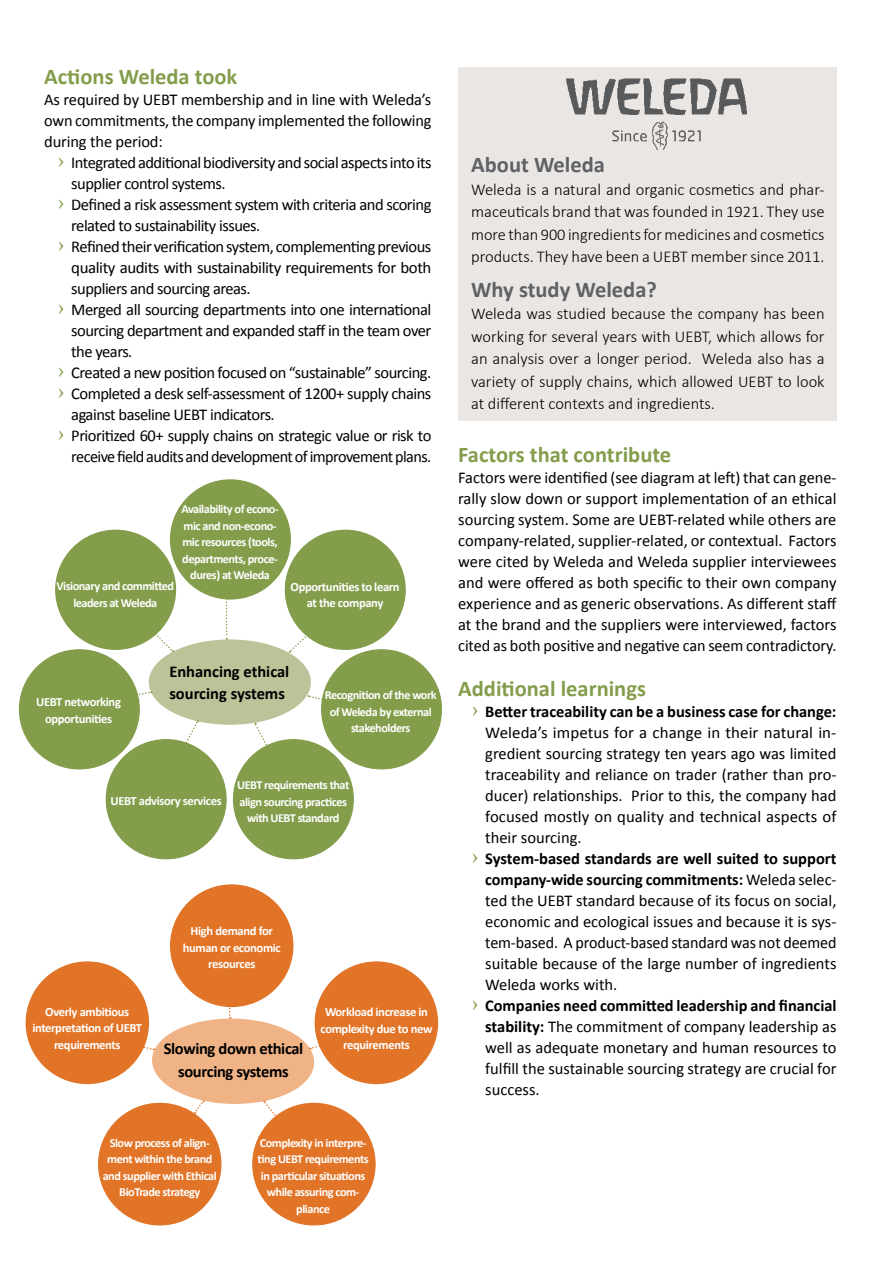
<style>
.page{position:relative;width:893px;height:1263px;background:#fff}
.page>*{position:absolute;margin:0;border:0;box-sizing:border-box;transform-origin:0 0}
.t1{font:700 22.5px "Calibri";color:#839d4b}
.t2{font:700 22.5px "Calibri";color:#5f6165}
.t3{font:16.5px/21px "Calibri";letter-spacing:-.01em;color:#000;text-align:justify}
.t4{font:16.5px "Calibri";letter-spacing:-.03em;color:#000}
.t5{font:300 16.5px/22.5px "Calibri";color:#000;text-align:justify}
.t6{font:700 16.5px/22.5px "Calibri";color:#000}
.t7{font:16.5px "Calibri";letter-spacing:-.035em;color:#000}
.t8{font:700 16.5px/22.5px "Calibri";letter-spacing:-.02em;color:#000;text-align:center}
.t9{font:700 12.6px/16.5px "Calibri";letter-spacing:-.03em;color:#fff;text-align:center}
.t10{font:700 12.3px/16.5px "Calibri";letter-spacing:-.04em;color:#fff;text-align:center}
.s1{font-family:"PT Serif";font-size:22.5px;color:#839d4b}
.s2{font-weight:700;font-size:22.5px;color:#839d4b}
.s3{font-family:"PT Serif";font-weight:400;font-size:22.5px;color:#839d4b}
.s4{font-weight:400}
.s5{font-weight:700}
</style>
<div class="page">
<div style="left:458px;top:68px;width:378px;height:352px;background:#eae6e4"></div>
<img style="left:566px;top:79px;width:180px;height:70px">
<div style="left:150px;top:641px;width:159px;height:82px;background:#bbc499;border-radius:50%"></div>
<div style="left:149px;top:639px;width:162px;height:86px;border:3px solid #bbc499;border-radius:50%"></div>
<div style="left:285px;top:530px;width:120px;height:119px;background:#839d4b;border-radius:50%"></div>
<div style="left:233px;top:740px;width:120px;height:119px;background:#839d4b;border-radius:50%"></div>
<div style="left:106px;top:740px;width:120px;height:119px;background:#839d4b;border-radius:50%"></div>
<div style="left:19px;top:650px;width:120px;height:119px;background:#839d4b;border-radius:50%"></div>
<div style="left:56px;top:530px;width:119px;height:119px;background:#839d4b;border-radius:50%"></div>
<div style="left:321px;top:650px;width:120px;height:119px;background:#839d4b;border-radius:50%"></div>
<div style="left:170px;top:480px;width:120px;height:119px;background:#839d4b;border-radius:50%"></div>
<div style="left:315px;top:962px;width:122px;height:121px;background:#e17427;border-radius:50%"></div>
<div style="left:99px;top:1103px;width:122px;height:122px;background:#e17427;border-radius:50%"></div>
<div style="left:26px;top:962px;width:122px;height:121px;background:#e17427;border-radius:50%"></div>
<div style="left:171px;top:885px;width:122px;height:121px;background:#e17427;border-radius:50%"></div>
<div style="left:253px;top:1103px;width:122px;height:122px;background:#e17427;border-radius:50%"></div>
<svg style="left:226px;top:599px;width:1px;height:40px"></svg>
<svg style="left:153px;top:631px;width:20px;height:21px"></svg>
<svg style="left:136px;top:691px;width:16px;height:7px"></svg>
<svg style="left:181px;top:720px;width:18px;height:29px"></svg>
<svg style="left:253px;top:723px;width:19px;height:31px"></svg>
<svg style="left:307px;top:694px;width:16px;height:7px"></svg>
<svg style="left:288px;top:634px;width:20px;height:19px"></svg>
<svg style="left:138px;top:1004px;width:185px;height:114px"></svg>
<h1 class="t1" style="left:44px;top:61px;width:195px">Actions Weleda took</h1>
<p class="t3" style="left:44px;top:89px;width:388px">As required by UEBT membership and in line with Weleda’s own commitments, the company implemented the following during the period:</p>
<p class="t4" style="left:58px;top:151px;width:375px"><span class="s1">›</span> Integrated additional biodiversity and social aspects into its</p>
<p class="t4" style="left:71px;top:172px;width:156px">supplier control systems.</p>
<p class="t4" style="left:58px;top:193px;width:375px"><span class="s1">›</span> Defined a risk assessment system with criteria and scoring</p>
<p class="t4" style="left:71px;top:214px;width:191px">related to sustainability issues.</p>
<p class="t4" style="left:58px;top:235px;width:375px"><span class="s1">›</span> Refined their verification system, complementing previous</p>
<p class="t3" style="left:71px;top:257px;width:361px">quality audits with sustainability requirements for both</p>
<p class="t4" style="left:71px;top:277px;width:181px">suppliers and sourcing areas.</p>
<p class="t3" style="left:58px;top:299px;width:375px"><span class="s1">›</span> Merged all sourcing departments into one international</p>
<p class="t4" style="left:71px;top:319px;width:361px">sourcing department and expanded staff in the team over</p>
<p class="t4" style="left:71px;top:340px;width:63px">the years.</p>
<p class="t4" style="left:58px;top:361px;width:375px"><span class="s1">›</span> Created a new position focused on “sustainable” sourcing.</p>
<p class="t4" style="left:58px;top:382px;width:375px"><span class="s1">›</span> Completed a desk self-assessment of 1200+ supply chains</p>
<p class="t4" style="left:71px;top:403px;width:205px">against baseline UEBT indicators.</p>
<p class="t4" style="left:58px;top:424px;width:375px"><span class="s1">›</span> Prioritized 60+ supply chains on strategic value or risk to</p>
<p class="t7" style="left:71px;top:445px;width:601px">receive field audits and development of improvement plans. <span class="s2">Factors that contribute</span></p>
<p class="t3" style="left:458px;top:467px;width:379px">Factors were identified (see diagram at left) that can gene-</p>
<p class="t3" style="left:458px;top:488px;width:379px">rally slow down or support implementation of an ethical</p>
<p class="t3" style="left:458px;top:509px;width:380px">sourcing system. Some are UEBT-related while others are</p>
<p class="t3" style="left:458px;top:530px;width:379px">company-related, supplier-related, or contextual. Factors</p>
<p class="t3" style="left:458px;top:551px;width:380px">were cited by Weleda and Weleda supplier interviewees</p>
<p class="t3" style="left:458px;top:572px;width:380px">and were offered as both specific to their own company</p>
<p class="t3" style="left:458px;top:593px;width:380px">experience and as generic observations. As different staff</p>
<p class="t3" style="left:458px;top:614px;width:379px">at the brand and the suppliers were interviewed, factors</p>
<p class="t3" style="left:458px;top:635px;width:380px">cited as both positive and negative can seem contradictory.</p>
<h1 class="t2" style="left:471px;top:149px;width:135px">About Weleda</h1>
<p class="t5" style="left:471px;top:178px;width:355px">Weleda is a natural and organic cosmetics and phar&shy;maceuticals brand that was founded in 1921. They use more than 900 ingredients for medicines and cosmetics products. They have been a UEBT member since 2011.</p>
<h1 class="t2" style="left:471px;top:273px;width:187px">Why study Weleda?</h1>
<p class="t5" style="left:471px;top:302px;width:355px">Weleda was studied because the company has been working for several years with UEBT, which allows for an analysis over a longer period. Weleda also has a variety of supply chains, which allowed UEBT to look at different contexts and ingredients.</p>
<p class="t10" style="left:181px;top:501px;width:99px">Availability of econo&shy;mic and non-econo&shy;mic resources (tools, departments, proce&shy;dures) at Weleda</p>
<p class="t9" style="left:290px;top:578px;width:111px">Opportunities to learn at the company</p>
<p class="t10" style="left:56px;top:578px;width:119px">Visionary and committed leaders at Weleda</p>
<p class="t9" style="left:36px;top:693px;width:86px">UEBT networking opportunities</p>
<p class="t6" style="left:169px;top:659px;width:121px">Enhancing ethical sourcing systems</p>
<p class="t10" style="left:325px;top:687px;width:114px">Recognition of the work of Weleda by external stakeholders</p>
<p class="t9" style="left:110px;top:792px;width:113px">UEBT advisory services</p>
<p class="t10" style="left:237px;top:776px;width:114px">UEBT requirements that align sourcing practices with UEBT standard</p>
<p class="t9" style="left:32px;top:1003px;width:111px">Overly ambitious interpretation of UEBT requirements</p>
<p class="t9" style="left:183px;top:922px;width:100px">High demand for human or economic resources</p>
<p class="t8" style="left:164px;top:1037px;width:141px">Slowing down ethical sourcing systems</p>
<p class="t9" style="left:320px;top:1003px;width:113px">Workload increase in complexity due to new requirements</p>
<p class="t10" style="left:103px;top:1134px;width:116px">Slow process of align&shy;ment within the brand and supplier with Ethical<br>BioTrade strategy</p>
<p class="t10" style="left:257px;top:1134px;width:113px">Complexity in interpre&shy;ting UEBT requirements in particular situations while assuring com&shy;pliance</p>
<h1 class="t1" style="left:458px;top:673px;width:189px">Additional learnings</h1>
<p class="t6" style="left:471px;top:700px;width:366px"><span class="s3">›</span> Better traceability can be a business case for change:</p>
<p class="t3" style="left:485px;top:722px;width:352px">Weleda’s impetus for a change in their natural in-</p>
<p class="t3" style="left:485px;top:743px;width:353px">gredient sourcing strategy ten years ago was limited</p>
<p class="t3" style="left:485px;top:764px;width:352px">traceability and reliance on trader (rather than pro-</p>
<p class="t3" style="left:485px;top:785px;width:352px">ducer) relationships. Prior to this, the company had</p>
<p class="t3" style="left:485px;top:806px;width:352px">focused mostly on quality and technical aspects of</p>
<p class="t3" style="left:485px;top:827px;width:98px">their sourcing.</p>
<p class="t6" style="left:471px;top:847px;width:366px"><span class="s3">›</span> System-based standards are well suited to support</p>
<p class="t6" style="left:485px;top:868px;width:352px">company-wide sourcing commitments: <span class="s4">Weleda selec-</span></p>
<p class="t3" style="left:485px;top:890px;width:352px">ted the UEBT standard because of its focus on social,</p>
<p class="t3" style="left:485px;top:911px;width:353px">economic and ecological issues and because it is sys-</p>
<p class="t3" style="left:485px;top:932px;width:353px">tem-based. A product-based standard was not deemed</p>
<p class="t3" style="left:485px;top:953px;width:352px">suitable because of the large number of ingredients</p>
<p class="t3" style="left:485px;top:974px;width:134px">Weleda works with.</p>
<p class="t6" style="left:471px;top:994px;width:366px"><span class="s3">›</span> Companies need committed leadership and financial</p>
<p class="t3" style="left:485px;top:1016px;width:353px"><span class="s5">stability:</span> The commitment of company leadership as</p>
<p class="t3" style="left:485px;top:1037px;width:352px">well as adequate monetary and human resources to</p>
<p class="t3" style="left:485px;top:1058px;width:353px">fulfill the sustainable sourcing strategy are crucial for</p>
<p class="t3" style="left:485px;top:1079px;width:56px">success.</p>
</div>
